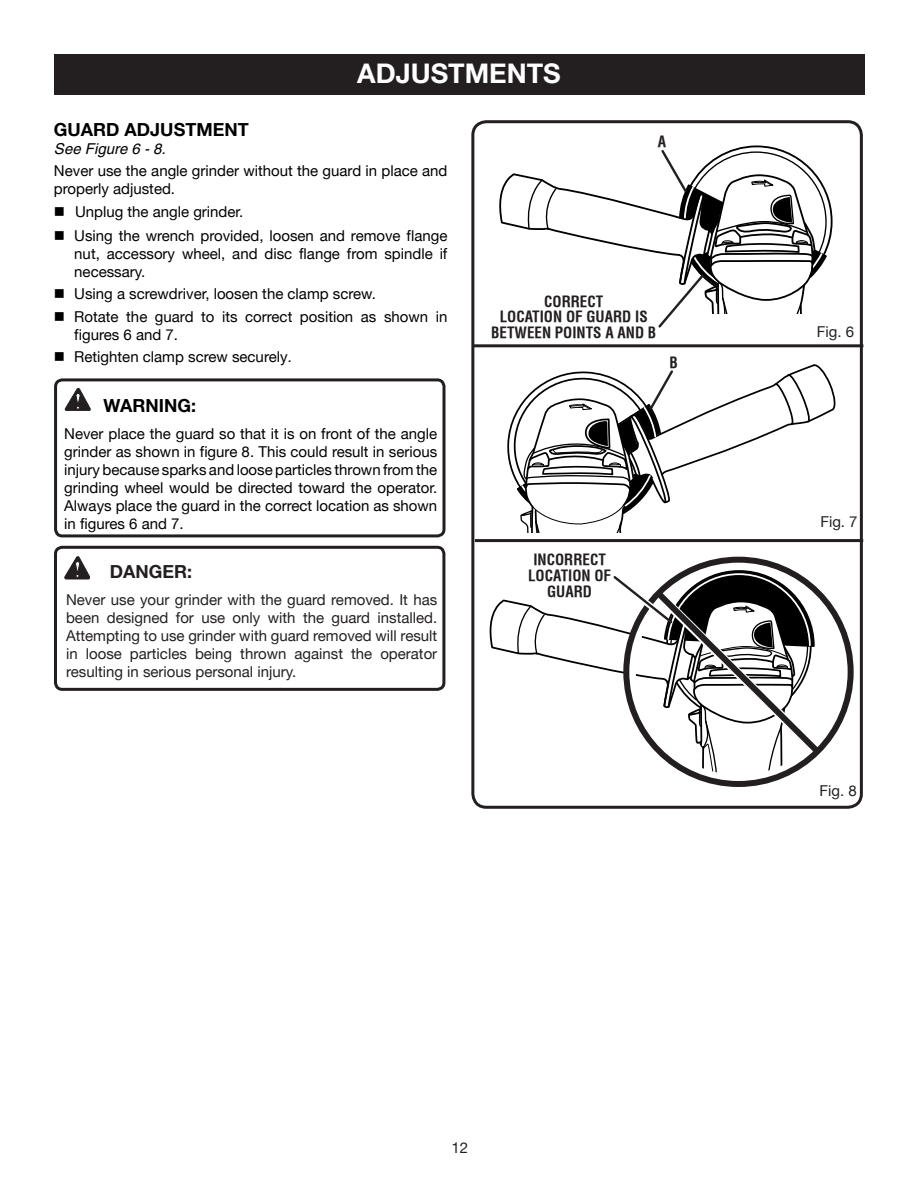
<style>
.page{position:relative;width:918px;height:1188px;background:#fff}
.page>*{position:absolute;margin:0;border:0;box-sizing:border-box;transform-origin:0 0}
.t1{font:700 27px "Helvetica Neue";color:#fff}
.t2{font:700 18px "Helvetica Neue";color:#000}
.t3{font:700 18px "Helvetica Neue";color:#231f20}
.t4{font:15px/18px "Helvetica Neue";color:#000}
.t5{font:15px/18px "Helvetica Neue";color:#231f20;text-align:justify}
.t6{font:700 condensed 15px/15.8px "Helvetica";color:#231f20;text-align:center}
.t7{font:italic 15px "Helvetica";color:#000}
.s1{font-family:"Helvetica";font-style:italic}
</style>
<div class="page">
<svg style="left:471px;top:120px;width:393px;height:687px"></svg>
<svg style="left:54px;top:378px;width:392px;height:158px"></svg>
<svg style="left:65px;top:388px;width:25px;height:23px"></svg>
<div style="left:628px;top:561px;width:222px;height:221px;border:8px solid #fff;border-radius:50%"></div>
<div style="left:623px;top:557px;width:231px;height:230px;border:6px solid #231f20;border-radius:50%"></div>
<hr style="left:475px;top:539px;width:388px;height:3px;background:#231f20">
<svg style="left:507px;top:363px;width:330px;height:169px"></svg>
<svg style="left:485px;top:570px;width:340px;height:204px"></svg>
<svg style="left:496px;top:145px;width:337px;height:185px"></svg>
<hr style="left:474px;top:344px;width:389px;height:3px;background:#231f20">
<div style="left:54px;top:54px;width:811px;height:40px;background:#231f20"></div>
<svg style="left:54px;top:545px;width:392px;height:144px"></svg>
<svg style="left:65px;top:557px;width:25px;height:22px"></svg>
<h1 class="t1" style="left:357px;top:56px;width:205px">ADJUSTMENTS</h1>
<p class="t2" style="left:54px;top:118px;width:196px">GUARD ADJUSTMENT</p>
<p class="t7" style="left:54px;top:140px;width:113px">See Figure 6 - 8.</p>
<p class="t4" style="left:54px;top:162px;width:395px">Never use the angle grinder without the guard in place and properly adjusted.</p>
<p class="t4" style="left:54px;top:202px;width:191px">■ Unplug the angle grinder.</p>
<p class="t4" style="left:74px;top:226px;width:375px;text-align:justify;text-indent:-20px">■ Using the wrench provided, loosen and remove flange nut, accessory wheel, and disc flange from spindle if necessary.</p>
<p class="t4" style="left:54px;top:285px;width:323px">■ Using a screwdriver, loosen the clamp screw.</p>
<p class="t4" style="left:74px;top:307px;width:375px;text-indent:-20px">■ Rotate the guard to its correct position as shown in figures 6 and 7.</p>
<p class="t4" style="left:54px;top:348px;width:239px">■ Retighten clamp screw securely<span class="s1">.</span></p>
<p class="t2" style="left:103px;top:394px;width:94px">WARNING:</p>
<p class="t4" style="left:64px;top:424px;width:375px;text-align:justify">Never place the guard so that it is on front of the angle grinder as shown in figure 8. This could result in serious injury because sparks and loose particles thrown from the grinding wheel would be directed toward the operator.<br>Always place the guard in the correct location as shown in figures 6 and 7.</p>
<p class="t3" style="left:110px;top:561px;width:84px">DANGER:</p>
<p class="t5" style="left:66px;top:591px;width:373px">Never use your grinder with the guard removed. It has been designed for use only with the guard installed.<br>Attempting to use grinder with guard removed will result in loose particles being thrown against the operator resulting in serious personal injury.</p>
<p class="t6" style="left:658px;top:134px;width:10px">A</p>
<p class="t6" style="left:491px;top:293px;width:167px">CORRECT<br>LOCATION OF GUARD IS<br>BETWEEN POINTS A AND B</p>
<p class="t6" style="left:670px;top:355px;width:10px">B</p>
<p class="t6" style="left:528px;top:552px;width:84px">INCORRECT<br>LOCATION OF<br>GUARD</p>
<p class="t5" style="left:451px;top:1139px;width:18px">12</p>
<p class="t5" style="left:817px;top:323px;width:39px">Fig. 6</p>
<p class="t5" style="left:820px;top:512px;width:39px">Fig. 7</p>
<p class="t5" style="left:820px;top:782px;width:39px">Fig. 8</p>
</div>
